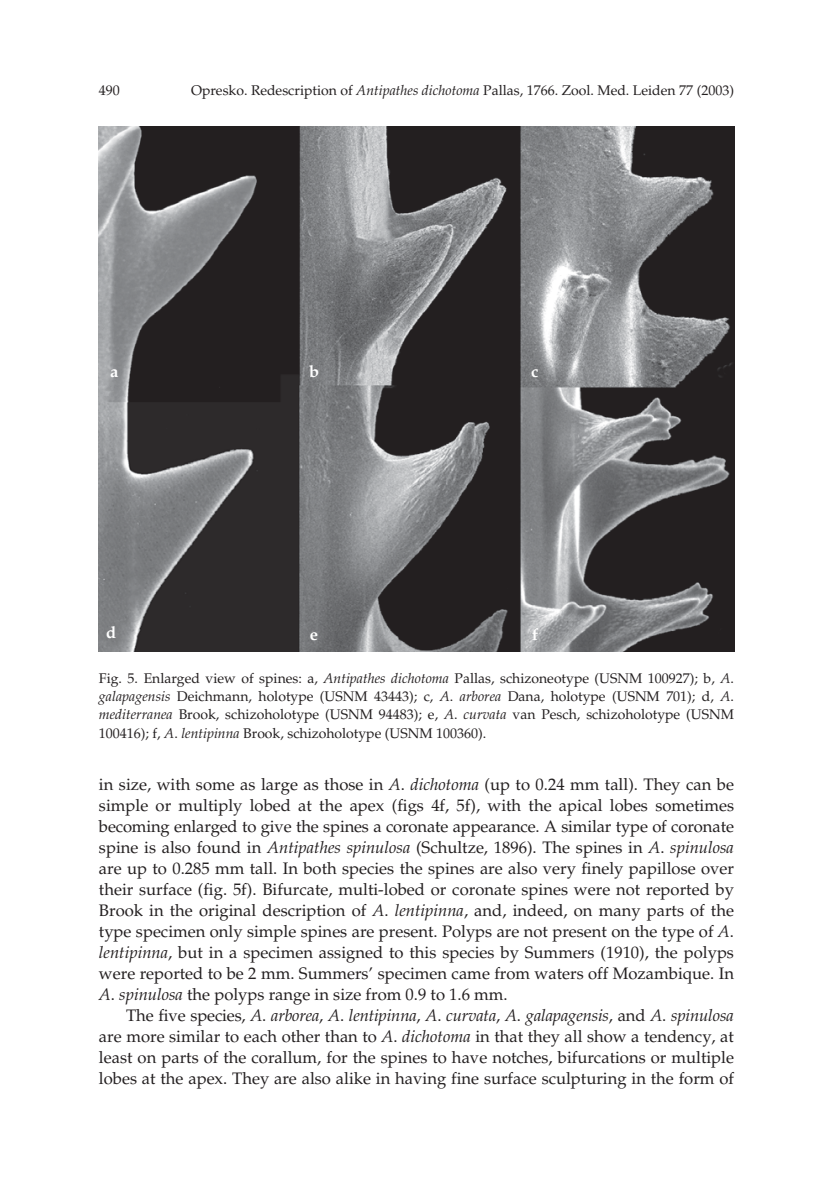
<style>
.page{position:relative;width:833px;height:1201px;background:#fff}
.page>*{position:absolute;margin:0;border:0;box-sizing:border-box;transform-origin:0 0}
.t1{font:16.62px/21px "Palatino";color:#231f20;text-align:justify}
.t2{font:700 16.62px "Palatino";color:#fff}
.t3{font:14px/18.4px "Palatino";color:#231f20;text-align:justify}
.s1{font-style:italic}
</style>
<div class="page">
<svg style="left:98px;top:126px;width:637px;height:526px;background:#5d5c5e"></svg>
<p class="t3" style="left:99px;top:82px;width:22px">490</p>
<p class="t3" style="left:191px;top:82px;width:544px">Opresko. Redescription of <span class="s1">Antipathes dichotoma</span> Pallas, 1766. Zool. Med. Leiden 77 (2003)</p>
<p class="t2" style="left:110px;top:365px;width:10px">a</p>
<p class="t2" style="left:309px;top:365px;width:12px">b</p>
<p class="t2" style="left:531px;top:365px;width:9px">c</p>
<p class="t2" style="left:106px;top:626px;width:12px">d</p>
<p class="t2" style="left:310px;top:627px;width:10px">e</p>
<p class="t2" style="left:532px;top:628px;width:8px">f</p>
<p class="t3" style="left:99px;top:670px;width:636px">Fig. 5. Enlarged view of spines: a, <span class="s1">Antipathes dichotoma</span> Pallas, schizoneotype (USNM 100927); b, <span class="s1">A</span>. <span class="s1">galapagensis</span> Deichmann, holotype (USNM 43443); c, <span class="s1">A</span>. <span class="s1">arborea</span> Dana, holotype (USNM 701); d, <span class="s1">A</span>. <span class="s1">mediterranea</span> Brook, schizoholotype (USNM 94483); e, <span class="s1">A</span>. <span class="s1">curvata</span> van Pesch, schizoholotype (USNM 100416); f, <span class="s1">A</span>. <span class="s1">lentipinna</span> Brook, schizoholotype (USNM 100360).</p>
<p class="t1" style="left:99px;top:775px;width:637px">in size, with some as large as those in <span class="s1">A</span>. <span class="s1">dichotoma</span> (up to 0.24 mm tall). They can be simple or multiply lobed at the apex (figs 4f, 5f), with the apical lobes sometimes becoming enlarged to give the spines a coronate appearance. A similar type of coronate spine is also found in <span class="s1">Antipathes spinulosa</span> (Schultze, 1896). The spines in <span class="s1">A</span>. <span class="s1">spinulosa </span>are up to 0.285 mm tall. In both species the spines are also very finely papillose over their surface (fig. 5f). Bifurcate, multi-lobed or coronate spines were not reported by Brook in the original description of <span class="s1">A</span>. <span class="s1">lentipinna</span>, and, indeed, on many parts of the type specimen only simple spines are present. Polyps are not present on the type of <span class="s1">A</span>. <span class="s1">lentipinna</span>, but in a specimen assigned to this species by Summers (1910), the polyps were reported to be 2 mm. Summers’ specimen came from waters off Mozambique. In <span class="s1">A</span>. <span class="s1">spinulosa</span> the polyps range in size from 0.9 to 1.6 mm.</p>
<p class="t1" style="left:99px;top:1006px;width:637px;text-indent:27px">The five species, <span class="s1">A</span>. <span class="s1">arborea</span>, <span class="s1">A</span>. <span class="s1">lentipinna</span>, <span class="s1">A</span>. <span class="s1">curvata</span>, <span class="s1">A</span>. <span class="s1">galapagensis</span>, and <span class="s1">A</span>. <span class="s1">spinulosa </span>are more similar to each other than to <span class="s1">A</span>. <span class="s1">dichotoma</span> in that they all show a tendency, at least on parts of the corallum, for the spines to have notches, bifurcations or multiple lobes at the apex. They are also alike in having fine surface sculpturing in the form of</p>
</div>
